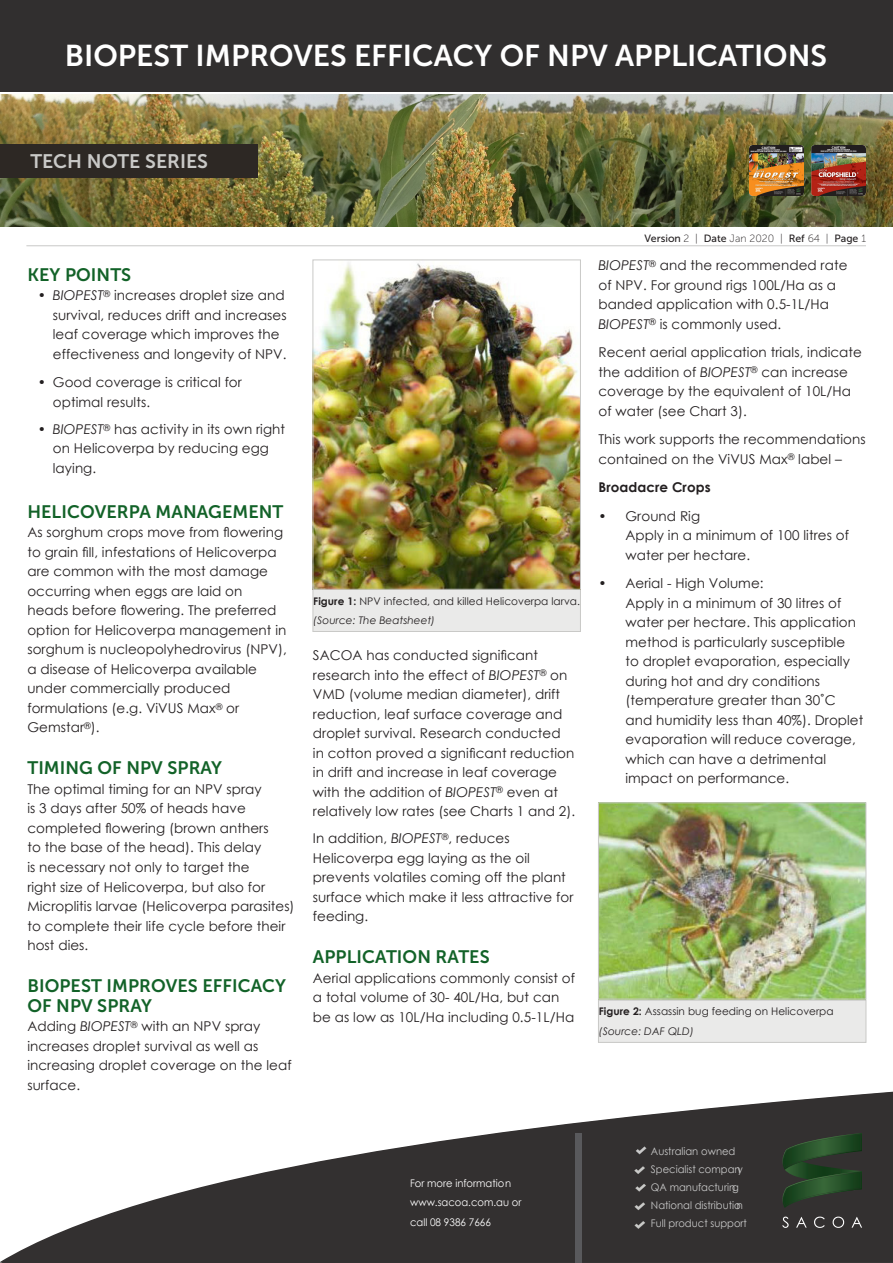
<style>
.page{position:relative;width:893px;height:1263px;background:#fff}
.page>*{position:absolute;margin:0;border:0;box-sizing:border-box;transform-origin:0 0}
.t1{font:30px "Museo Sans 700";color:#fff}
.t2{font:19.5px "Museo Sans 700";color:#c9c9c7}
.Tech_Note_Section_He{font:18px/19.5px "Museo Sans 700";letter-spacing:.005em;color:#126228}
.Tech_Note_Paragraph{font:13.5px/19.5px "Century Gothic";letter-spacing:.005em;color:#231f20}
.Tech_Note_Key_Points{font:13.5px/19.5px "Century Gothic";letter-spacing:.005em;color:#231f20}
.Tech_Note_Paragraph-2{font:700 13.5px "Century Gothic";letter-spacing:.005em;color:#231f20}
.t3{font:10.5px/18px "Century Gothic";color:#c9c9c9;scale:.95 1}
.t4{font:10.5px/19.5px "Century Gothic";letter-spacing:.005em;color:#231f20}
.t5{font:10.5px/19.5px "Century Gothic";color:#fff;scale:.95 1}
.t6{font:10.5px "Museo Sans 500";color:#231f20}
.s1{font-style:italic}
.s2{font-weight:700}
.s3{font-family:"Museo Sans 100"}
</style>
<div class="page">
<img style="left:0;top:95px;width:892px;height:131px">
<div style="left:0;top:0;width:893px;height:92px;background:#312f2f"></div>
<img style="left:750px;top:146px;width:54px;height:49px">
<img style="left:812px;top:146px;width:54px;height:49px">
<div style="left:0;top:144px;width:258px;height:34px;background:#2d2824"></div>
<hr style="left:26px;top:245px;width:840px;height:1px;background:#c9c9c7">
<svg style="left:1px;top:1092px;width:892px;height:171px;fill:#333030"></svg>
<svg style="left:780px;top:1216px;width:45px;height:12px"></svg>
<svg style="left:831px;top:1216px;width:13px;height:12px"></svg>
<svg style="left:850px;top:1216px;width:12px;height:11px"></svg>
<svg style="left:781px;top:1134px;width:81px;height:74px;background:#2a412a"></svg>
<img style="left:782px;top:1171px;width:80px;height:37px">
<img style="left:782px;top:1172px;width:79px;height:34px">
<svg style="left:634px;top:1146px;width:12px;height:8px"></svg>
<svg style="left:634px;top:1183px;width:12px;height:8px"></svg>
<svg style="left:633px;top:1202px;width:12px;height:8px"></svg>
<svg style="left:633px;top:1220px;width:12px;height:9px"></svg>
<svg style="left:632px;top:1166px;width:13px;height:8px"></svg>
<div style="left:575px;top:1134px;width:6px;height:129px;background:#59595c"></div>
<div style="left:313px;top:589px;width:267px;height:42px;background:#eaeae9"></div>
<div style="left:313px;top:589px;width:268px;height:43px;border:1px solid #c9c9c7"></div>
<img style="left:315px;top:262px;width:264px;height:326px">
<div style="left:313px;top:260px;width:268px;height:330px;border:1px solid #c9c9c7"></div>
<div style="left:598px;top:1000px;width:268px;height:42px;background:#eaeae9"></div>
<div style="left:598px;top:1000px;width:268px;height:43px;border:1px solid #c9c9c7"></div>
<img style="left:600px;top:804px;width:264px;height:193px">
<div style="left:598px;top:802px;width:268px;height:197px;border:1px solid #c9c9c7"></div>
<p class="t1" style="left:65px;top:39px;width:764px">BIOPEST IMPROVES EFFICACY OF NPV APPLICATIONS</p>
<h2 class="t2" style="left:30px;top:150px;width:179px">TECH NOTE SERIES</h2>
<p class="Tech_Note_Section_He" style="left:27px;top:265px;width:105px">KEY POINTS</p>
<p class="Tech_Note_Key_Points" style="left:53px;top:286px;width:235px;text-indent:-15px">• <span class="s1">BIOPEST</span><sup>®</sup> increases droplet size and survival, reduces drift and increases leaf coverage which improves the effectiveness and longevity of NPV.</p>
<p class="Tech_Note_Key_Points" style="left:53px;top:373px;width:191px;text-indent:-15px">• Good coverage is critical for optimal results.</p>
<p class="Tech_Note_Key_Points" style="left:53px;top:419px;width:234px;text-indent:-15px">• <span class="s1">BIOPEST</span><sup>®</sup> has activity in its own right on Helicoverpa by reducing egg laying.</p>
<p class="Tech_Note_Section_He" style="left:27px;top:502px;width:258px">HELICOVERPA MANAGEMENT</p>
<p class="Tech_Note_Paragraph" style="left:27px;top:523px;width:261px">As sorghum crops move from flowering to grain fill, infestations of Helicoverpa are common with the most damage occurring when eggs are laid on<br>heads before flowering. The preferred option for Helicoverpa management in sorghum is nucleopolyhedrovirus (NPV), a disease of Helicoverpa available under commercially produced formulations (e.g. ViVUS Max<sup>®</sup> or Gemstar<sup>®</sup>).</p>
<p class="Tech_Note_Section_He" style="left:27px;top:758px;width:196px">TIMING OF NPV SPRAY</p>
<p class="Tech_Note_Paragraph" style="left:27px;top:779px;width:269px">The optimal timing for an NPV spray<br>is 3 days after 50% of heads have completed flowering (brown anthers<br>to the base of the head). This delay<br>is necessary not only to target the<br>right size of Helicoverpa, but also for Microplitis larvae (Helicoverpa parasites) to complete their life cycle before their host dies.</p>
<p class="Tech_Note_Section_He" style="left:27px;top:976px;width:260px">BIOPEST IMPROVES EFFICACY<br>OF NPV SPRAY</p>
<p class="Tech_Note_Paragraph" style="left:27px;top:1016px;width:266px">Adding <span class="s1">BIOPEST</span><sup>®</sup> with an NPV spray increases droplet survival as well as increasing droplet coverage on the leaf surface.</p>
<p class="t4" style="left:313px;top:591px;width:268px"><span class="s2">Figure 1:</span> NPV infected, and killed Helicoverpa larva. <span class="s1">(Source: The Beatsheet)</span></p>
<p class="Tech_Note_Paragraph" style="left:313px;top:645px;width:264px">SACOA has conducted significant research into the effect of <span class="s1">BIOPEST</span><sup>®</sup> on VMD (volume median diameter), drift reduction, leaf surface coverage and droplet survival. Research conducted<br>in cotton proved a significant reduction in drift and increase in leaf coverage with the addition of <span class="s1">BIOPEST</span><sup>®</sup> even at relatively low rates (see Charts 1 and 2).</p>
<p class="Tech_Note_Paragraph" style="left:313px;top:828px;width:262px">In addition, <span class="s1">BIOPEST</span><sup>®</sup>, reduces<br>Helicoverpa egg laying as the oil prevents volatiles coming off the plant surface which make it less attractive for feeding.</p>
<p class="Tech_Note_Section_He" style="left:313px;top:947px;width:178px">APPLICATION RATES</p>
<p class="Tech_Note_Paragraph" style="left:313px;top:968px;width:264px">Aerial applications commonly consist of a total volume of 30- 40L/Ha, but can be as low as 10L/Ha including 0.5-1L/Ha</p>
<p class="t6" style="left:645px;top:233px;width:223px">Version <span class="s3">2 |</span> Date <span class="s3">Jan 2020 |</span> Ref <span class="s3">64 |</span> Page <span class="s3">1</span></p>
<p class="Tech_Note_Paragraph" style="left:598px;top:255px;width:251px"><span class="s1">BIOPEST</span><sup>®</sup> and the recommended rate of NPV. For ground rigs 100L/Ha as a banded application with 0.5-1L/Ha<br><span class="s1">BIOPEST</span><sup>®</sup> is commonly used.</p>
<p class="Tech_Note_Paragraph" style="left:598px;top:342px;width:265px">Recent aerial application trials, indicate the addition of <span class="s1">BIOPEST</span><sup>®</sup> can increase coverage by the equivalent of 10L/Ha of water (see Chart 3).</p>
<p class="Tech_Note_Paragraph" style="left:598px;top:429px;width:269px">This work supports the recommendations contained on the ViVUS Max<sup>®</sup> label –</p>
<p class="Tech_Note_Paragraph-2" style="left:598px;top:477px;width:114px">Broadacre Crops</p>
<p class="Tech_Note_Paragraph" style="left:625px;top:506px;width:225px;text-indent:-27px">• Ground Rig<br>Apply in a minimum of 100 litres of water per hectare.</p>
<p class="Tech_Note_Paragraph" style="left:625px;top:573px;width:239px;text-indent:-27px">• Aerial - High Volume:<br>Apply in a minimum of 30 litres of water per hectare. This application method is particularly susceptible<br>to droplet evaporation, especially during hot and dry conditions (temperature greater than 30˚C and humidity less than 40%). Droplet evaporation will reduce coverage, which can have a detrimental impact on performance.</p>
<p class="t4" style="left:599px;top:1002px;width:236px"><span class="s2">Figure 2:</span> Assassin bug feeding on Helicoverpa <span class="s1">(Source: DAF QLD)</span></p>
<p class="t5" style="left:408px;top:1172px;width:119px">For more information www.sacoa.com.au or cal 08 9386 7666</p>
<p class="t5" style="left:410px;top:1173px;width:119px">For more information www.sacoa.com.au or call 08 9386 7666</p>
<p class="t3" style="left:649px;top:1142px;width:103px">Australian owned<br>Specialist company<br>QA manufacturing<br>National distribution<br>Ful product support</p>
<p class="t3" style="left:651px;top:1142px;width:103px">Australian owned<br>Specialist company<br>QA manufacturing<br>National distribution<br>Full product support</p>
</div>
